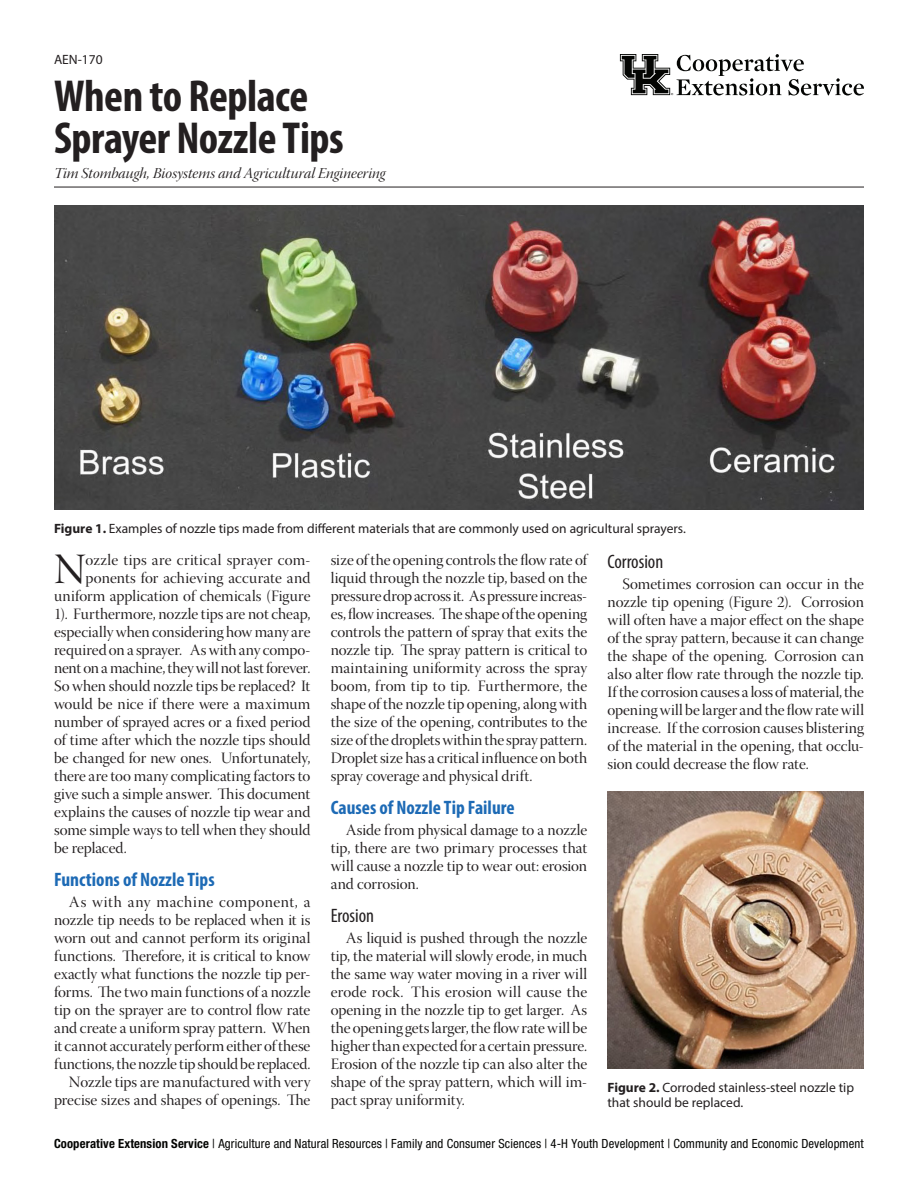
<style>
.page{position:relative;width:918px;height:1188px;background:#fff}
.page>*{position:absolute;margin:0;border:0;box-sizing:border-box;transform-origin:0 0}
.PubTitle{font:700 condensed 45px/42px "Myriad Pro";letter-spacing:-.01em;color:#231f20}
.body_drop_cap{font:43.05px "Warnock Pro Disp";color:#231f20}
._1{font:700 condensed 19.5px "Myriad Pro";color:#1d6ab5}
._2{font:condensed 19.5px "Myriad Pro";color:#231f20}
.body{font:15.75px/18px "Warnock Pro Disp";letter-spacing:-.005em;color:#231f20;text-align:justify}
.body_drop_cap-2{font:15.75px "Warnock Pro Disp";letter-spacing:-.005em;color:#231f20}
.body_drop_cap-3{font:15.75px "Warnock Pro Disp";letter-spacing:.015em;color:#231f20}
.Author{font:15px "Warnock Pro It Disp";letter-spacing:.005em;color:#231f20}
.table__title{font:13.5px/15px "Myriad Pro";color:#231f20}
.pub_number{font:13.5px "Myriad Pro";color:#231f20}
.t1{font:condensed 12.6px "Helvetica Neue LT Std";letter-spacing:.01em;color:#040503}
.s1{font-weight:700}
</style>
<div class="page">
<hr style="left:54px;top:187px;width:810px;height:1px;background:#231f20">
<img style="left:54px;top:205px;width:810px;height:305px">
<img style="left:608px;top:792px;width:256px;height:276px">
<svg style="left:620px;top:54px;width:244px;height:42px"></svg>
<p class="pub_number" style="left:54px;top:51px;width:50px">AEN-170</p>
<p class="PubTitle" style="left:54px;top:74px;width:291px">When to Replace<br>Sprayer Nozzle Tips</p>
<p class="Author" style="left:54px;top:165px;width:333px">Tim Stombaugh, Biosystems and Agricultural Engineering</p>
<p class="table__title" style="left:54px;top:521px;width:633px"><span class="s1">Figure 1.</span> Examples of nozzle tips made from different materials that are commonly used on agricultural sprayers.</p>
<p class="body_drop_cap" style="left:54px;top:546px;width:33px">N</p>
<p class="body_drop_cap-3" style="left:86px;top:551px;width:226px">ozzle tips are critical sprayer com-</p>
<p class="body_drop_cap-2" style="left:86px;top:569px;width:226px">ponents for achieving accurate and</p>
<p class="body_drop_cap-2" style="left:54px;top:587px;width:258px">uniform application of chemicals (Figure</p>
<p class="body_drop_cap-2" style="left:54px;top:605px;width:258px">1). Furthermore, nozzle tips are not cheap,</p>
<p class="body_drop_cap-2" style="left:54px;top:623px;width:258px">especially when considering how many are</p>
<p class="body_drop_cap-2" style="left:54px;top:641px;width:258px">required on a sprayer. As with any compo-</p>
<p class="body_drop_cap-2" style="left:54px;top:659px;width:258px">nent on a machine, they will not last forever.</p>
<p class="body_drop_cap-2" style="left:54px;top:677px;width:258px">So when should nozzle tips be replaced? It</p>
<p class="body_drop_cap-2" style="left:54px;top:695px;width:258px">would be nice if there were a maximum</p>
<p class="body_drop_cap-2" style="left:54px;top:713px;width:258px">number of sprayed acres or a fixed period</p>
<p class="body_drop_cap-2" style="left:54px;top:731px;width:258px">of time after which the nozzle tips should</p>
<p class="body_drop_cap-2" style="left:54px;top:749px;width:258px">be changed for new ones. Unfortunately,</p>
<p class="body_drop_cap-2" style="left:54px;top:767px;width:258px">there are too many complicating factors to</p>
<p class="body_drop_cap-2" style="left:54px;top:785px;width:258px">give such a simple answer. This document</p>
<p class="body_drop_cap-2" style="left:54px;top:803px;width:258px">explains the causes of nozzle tip wear and</p>
<p class="body_drop_cap-2" style="left:54px;top:821px;width:258px">some simple ways to tell when they should</p>
<p class="body_drop_cap-2" style="left:54px;top:839px;width:74px">be replaced.</p>
<p class="_1" style="left:54px;top:867px;width:162px">Functions of Nozzle Tips</p>
<p class="body" style="left:54px;top:895px;width:258px;text-indent:15px">As with any machine component, a nozzle tip needs to be replaced when it is worn out and cannot perform its original functions. Therefore, it is critical to know exactly what functions the nozzle tip per&shy;forms. The two main functions of a nozzle tip on the sprayer are to control flow rate and create a uniform spray pattern. When it cannot accurately perform either of these functions, the nozzle tip should be replaced.</p>
<p class="body" style="left:54px;top:1075px;width:258px;text-align:right">Nozzle tips are manufactured with very precise sizes and shapes of openings. The</p>
<p class="body" style="left:331px;top:553px;width:258px">size of the opening controls the flow rate of liquid through the nozzle tip, based on the pressure drop across it. As pressure increas&shy;es, flow increases. The shape of the opening controls the pattern of spray that exits the nozzle tip. The spray pattern is critical to maintaining uniformity across the spray boom, from tip to tip. Furthermore, the shape of the nozzle tip opening, along with the size of the opening, contributes to the size of the droplets within the spray pattern.<br>Droplet size has a critical influence on both spray coverage and physical drift.</p>
<p class="_1" style="left:331px;top:795px;width:185px">Causes of Nozzle Tip Failure</p>
<p class="body" style="left:331px;top:823px;width:258px;text-indent:15px">Aside from physical damage to a nozzle tip, there are two primary processes that will cause a nozzle tip to wear out: erosion and corrosion.</p>
<p class="_2" style="left:331px;top:904px;width:45px">Erosion</p>
<p class="body" style="left:331px;top:931px;width:258px;text-indent:15px">As liquid is pushed through the nozzle tip, the material will slowly erode, in much the same way water moving in a river will erode rock. This erosion will cause the opening in the nozzle tip to get larger. As the opening gets larger, the flow rate will be higher than expected for a certain pressure.<br>Erosion of the nozzle tip can also alter the shape of the spray pattern, which will im&shy;pact spray uniformity.</p>
<p class="_2" style="left:608px;top:550px;width:57px">Corrosion</p>
<p class="body" style="left:608px;top:577px;width:258px;text-indent:15px">Sometimes corrosion can occur in the nozzle tip opening (Figure 2). Corrosion will often have a major effect on the shape of the spray pattern, because it can change the shape of the opening. Corrosion can also alter flow rate through the nozzle tip.<br>If the corrosion causes a loss of material, the opening will be larger and the flow rate will increase. If the corrosion causes blistering of the material in the opening, that occlu&shy;sion could decrease the flow rate.</p>
<p class="table__title" style="left:608px;top:1080px;width:248px"><span class="s1">Figure 2.</span> Corroded stainless-steel nozzle tip that should be replaced.</p>
<p class="t1" style="left:54px;top:1136px;width:811px"><span class="s1">Cooperative Extension Service</span> | Agriculture and Natural Resources | Family and Consumer Sciences | 4-H Youth Development | Community and Economic Development</p>
</div>
